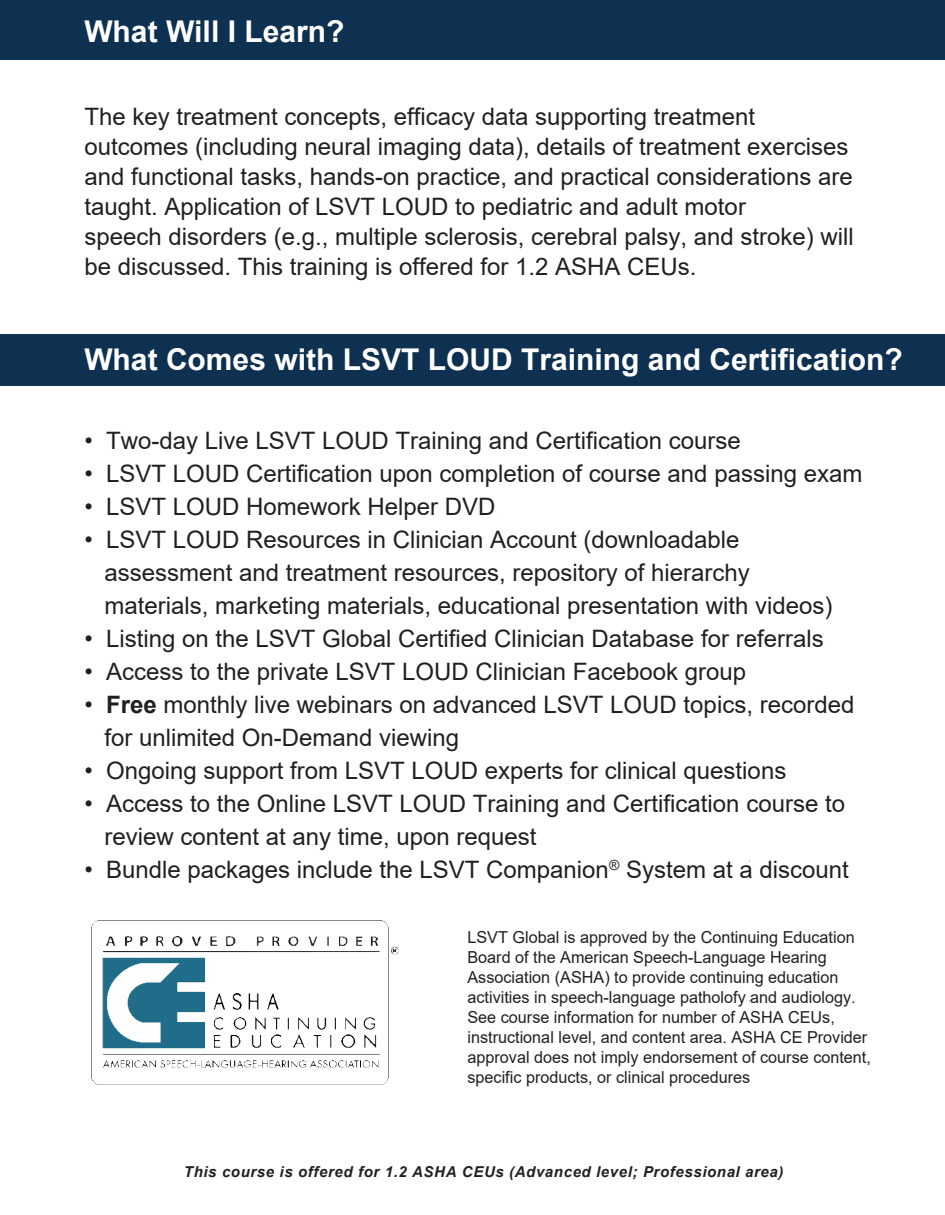
<style>
.page{position:relative;width:945px;height:1215px;background:#fff}
.page>*{position:absolute;margin:0;border:0;box-sizing:border-box;transform-origin:0 0}
.t1{font:700 30px "Arial";color:#fff}
.t2{font:24px/30px "Arial";color:#231f20}
.t3{font:16.5px/20.1px "Arial";color:#231f20}
.t4{font:italic 700 15px "Arial";letter-spacing:.04em;color:#231f20}
.s1{font-weight:700}
</style>
<div class="page">
<div style="left:0;top:0;width:945px;height:59px;background:#0e3051"></div>
<div style="left:0;top:334px;width:945px;height:51px;background:#0e3051"></div>
<img style="left:91px;top:920px;width:307px;height:165px">
<p class="t1" style="left:84px;top:11px;width:262px">What Will I Learn?</p>
<p class="t2" style="left:84px;top:102px;width:771px">The key treatment concepts, efficacy data supporting treatment outcomes (including neural imaging data), details of treatment exercises and functional tasks, hands-on practice, and practical considerations are taught. Application of LSVT LOUD to pediatric and adult motor<br>speech disorders (e.g., multiple sclerosis, cerebral palsy, and stroke) will be discussed. This training is offered for 1.2 ASHA CEUs.</p>
<p class="t1" style="left:84px;top:338px;width:820px">What Comes with LSVT LOUD Training and Certification?</p>
<p class="t2" style="left:84px;top:425px;width:658px">• Two-day Live LSVT LOUD Training and Certification course</p>
<p class="t2" style="left:84px;top:458px;width:780px">• LSVT LOUD Certification upon completion of course and passing exam</p>
<p class="t2" style="left:84px;top:491px;width:413px">• LSVT LOUD Homework Helper DVD</p>
<p class="t2" style="left:104px;top:523px;width:730px;line-height:33px;text-indent:-20px">• LSVT LOUD Resources in Clinician Account (downloadable assessment and treatment resources, repository of hierarchy materials, marketing materials, educational presentation with videos)</p>
<p class="t2" style="left:84px;top:623px;width:741px">• Listing on the LSVT Global Certified Clinician Database for referrals</p>
<p class="t2" style="left:84px;top:656px;width:663px">• Access to the private LSVT LOUD Clinician Facebook group</p>
<p class="t2" style="left:104px;top:688px;width:752px;line-height:33px;text-indent:-20px">• <span class="s1">Free</span> monthly live webinars on advanced LSVT LOUD topics, recorded for unlimited On-Demand viewing</p>
<p class="t2" style="left:84px;top:755px;width:703px">• Ongoing support from LSVT LOUD experts for clinical questions</p>
<p class="t2" style="left:104px;top:787px;width:742px;line-height:33px;text-indent:-20px">• Access to the Online LSVT LOUD Training and Certification course to review content at any time, upon request</p>
<p class="t2" style="left:84px;top:854px;width:766px">• Bundle packages include the LSVT Companion<sup>®</sup> System at a discount</p>
<p class="t3" style="left:467px;top:927px;width:405px">LSVT Global is approved by the Continuing Education Board of the American Speech-Language Hearing Association (ASHA) to provide continuing education activities in speech-language patholofy and audiology.<br>See course information for number of ASHA CEUs, instructional level, and content area. ASHA CE Provider approval does not imply endorsement of course content, specific products, or clinical procedures</p>
<p class="t4" style="left:184px;top:1162px;width:601px">This course is offered for 1.2 ASHA CEUs (Advanced level; Professional area)</p>
</div>
